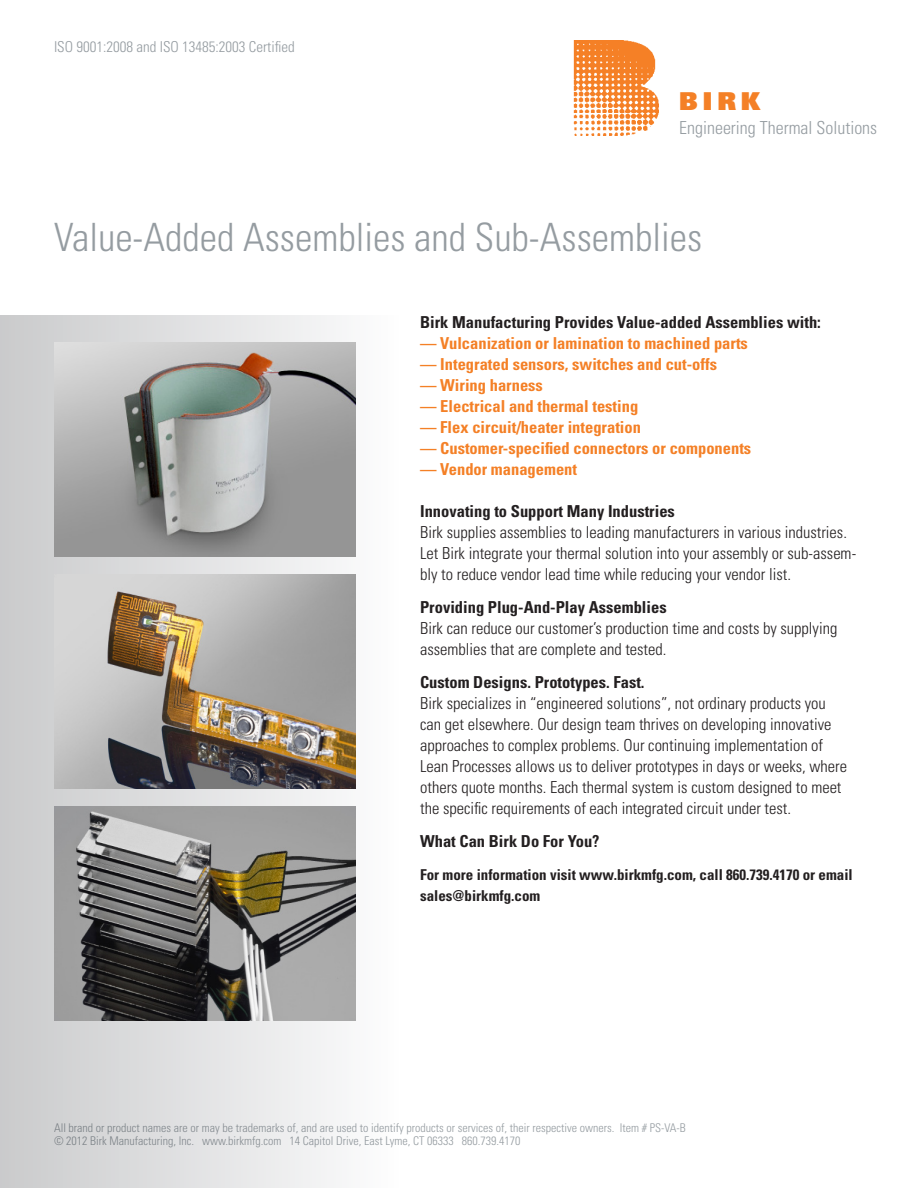
<style>
.page{position:relative;width:918px;height:1188px;background:#fff}
.page>*{position:absolute;margin:0;border:0;box-sizing:border-box;transform-origin:0 0}
.t1{font:300 condensed 39px "Univers";color:#959ca1}
.t2{font:900 24.6px "Univers";color:#f48026}
.t3{font:300 condensed 17.85px "Univers";color:#959ca1}
.TEXT_11_on_14{font:300 condensed 16.5px/21px "Univers";color:#231f20}
.BULLETS_11_on_14{font:700 condensed 16.5px "Univers";color:#f48026}
.SUBHEADS_11_on_14{font:700 condensed 16.5px "Univers";color:#231f20}
.For_More_Information{font:700 condensed 16.5px "Univers";color:#231f20}
.For_More_Information-2{font:700 condensed 15px/21px "Univers";color:#231f20}
.ISO{font:300 condensed 15px "Univers";color:#959ca1}
.t4{font:300 condensed 12px/13.5px "Univers";color:#959ca1}
</style>
<div class="page">
<svg style="left:0;top:315px;width:336px;height:873px;background:#d9d9da"></svg>
<img style="left:573px;top:40px;width:86px;height:96px">
<img style="left:54px;top:342px;width:302px;height:215px">
<img style="left:54px;top:574px;width:302px;height:215px">
<img style="left:54px;top:806px;width:302px;height:215px">
<p class="ISO" style="left:54px;top:38px;width:242px">ISO 9001:2008 and ISO 13485:2003 Certified</p>
<p class="t2" style="left:679px;top:85px;width:83px">BIRK</p>
<p class="t3" style="left:679px;top:117px;width:199px">Engineering Thermal Solutions</p>
<p class="t1" style="left:54px;top:214px;width:650px">Value-Added Assemblies and Sub-Assemblies</p>
<p class="SUBHEADS_11_on_14" style="left:420px;top:312px;width:402px">Birk Manufacturing Provides Value-added Assemblies with:</p>
<p class="BULLETS_11_on_14" style="left:420px;top:333px;width:329px">— Vulcanization or lamination to machined parts</p>
<p class="BULLETS_11_on_14" style="left:420px;top:354px;width:298px">— Integrated sensors, switches and cut-offs</p>
<p class="BULLETS_11_on_14" style="left:420px;top:375px;width:124px">— Wiring harness</p>
<p class="BULLETS_11_on_14" style="left:420px;top:396px;width:220px">— Electrical and thermal testing</p>
<p class="BULLETS_11_on_14" style="left:420px;top:417px;width:222px">— Flex circuit/heater integration</p>
<p class="BULLETS_11_on_14" style="left:420px;top:438px;width:333px">— Customer-specified connectors or components</p>
<p class="BULLETS_11_on_14" style="left:420px;top:459px;width:159px">— Vendor management</p>
<p class="SUBHEADS_11_on_14" style="left:420px;top:501px;width:256px">Innovating to Support Many Industries</p>
<p class="TEXT_11_on_14" style="left:420px;top:521px;width:438px">Birk supplies assemblies to leading manufacturers in various industries.<br>Let Birk integrate your thermal solution into your assembly or sub-assem&shy;bly to reduce vendor lead time while reducing your vendor list.</p>
<p class="SUBHEADS_11_on_14" style="left:420px;top:597px;width:248px">Providing Plug-And-Play Assemblies</p>
<p class="TEXT_11_on_14" style="left:420px;top:617px;width:419px">Birk can reduce our customer’s production time and costs by supplying assemblies that are complete and tested.</p>
<p class="SUBHEADS_11_on_14" style="left:420px;top:672px;width:226px">Custom Designs. Prototypes. Fast.</p>
<p class="TEXT_11_on_14" style="left:420px;top:692px;width:428px">Birk specializes in “engineered solutions”, not ordinary products you can get elsewhere. Our design team thrives on developing innovative approaches to complex problems. Our continuing implementation of Lean Processes allows us to deliver prototypes in days or weeks, where others quote months. Each thermal system is custom designed to meet the specific requirements of each integrated circuit under test.</p>
<p class="For_More_Information" style="left:420px;top:831px;width:181px">What Can Birk Do For You?</p>
<p class="For_More_Information-2" style="left:420px;top:864px;width:434px">For more information visit www.birkmfg.com, call 860.739.4170 or email sales@birkmfg.com</p>
<p class="t4" style="left:54px;top:1121px;width:633px">All brand or product names are or may be trademarks of, and are used to identify products or services of, their respective owners. Item # PS-VA-B © 2012 Birk Manufacturing, Inc. www.birkmfg.com 14 Capitol Drive, East Lyme, CT 06333 860.739.4170</p>
</div>
